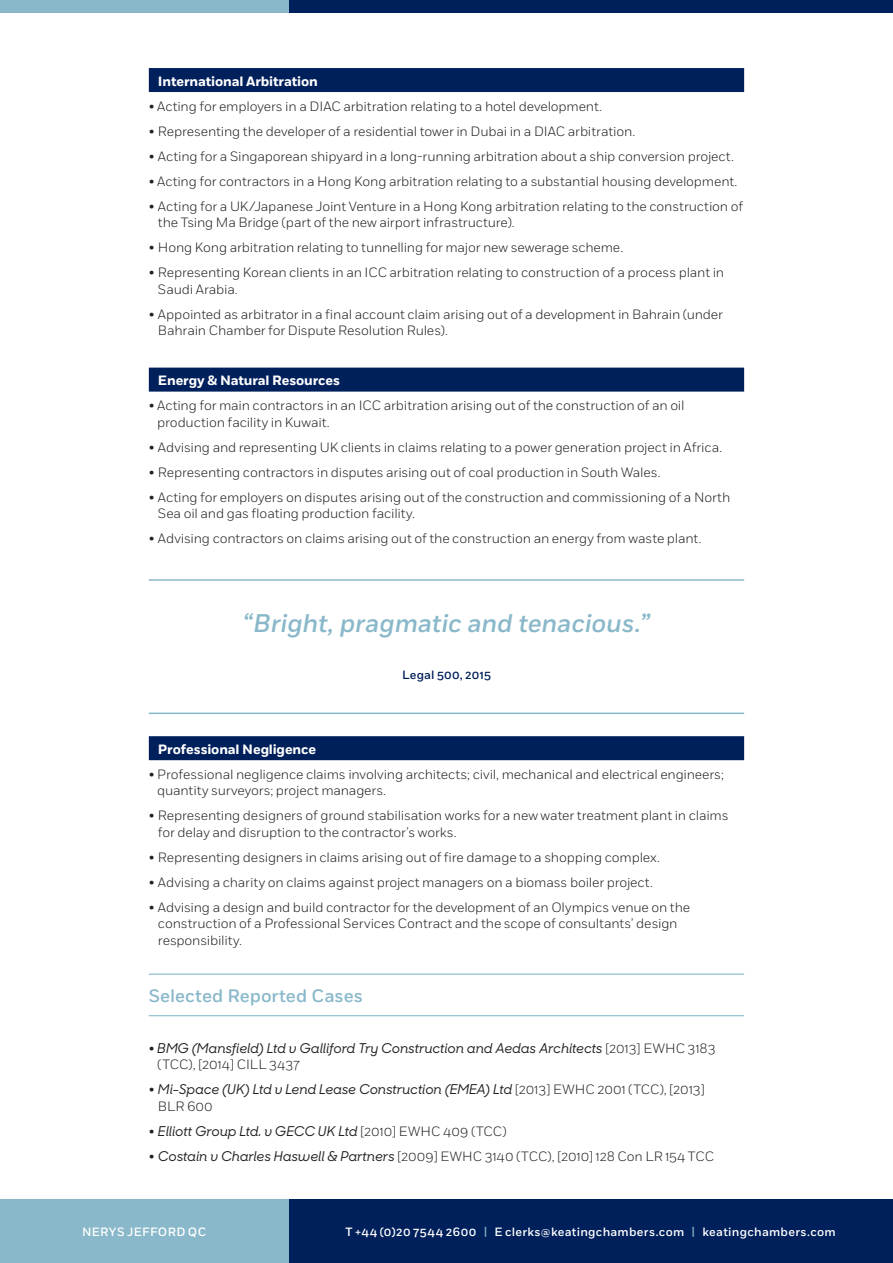
<style>
.page{position:relative;width:893px;height:1263px;background:#fff}
.page>*{position:absolute;margin:0;border:0;box-sizing:border-box;transform-origin:0 0}
.t1{font:italic 500 25.5px "Fort";letter-spacing:-.005em;color:#89b8ca}
.t2{font:500 18px "Fort";color:#89b8ca}
.t3{font:300 13.5px/16.5px "Fort";letter-spacing:-.01em;color:#231f20}
.t4{font:italic 500 13.5px/16.5px "Sharp Sans No 1";letter-spacing:-.01em;color:#231f20}
.t5{font:700 13.5px "Fort";letter-spacing:-.01em;color:#fff}
.t6{font:500 12px "Fort";letter-spacing:.025em;color:#fff}
.t7{font:500 12px "Fort";letter-spacing:.02em;color:#00205b}
.s1{font-family:"Fort";font-weight:300;font-style:normal}
.s2{font-family:"Sharp Sans No 1";font-weight:500;font-style:italic}
.s3{color:#89b8ca}
</style>
<div class="page">
<div style="left:288px;top:1199px;width:605px;height:64px;background:#00205b"></div>
<div style="left:0;top:1199px;width:288px;height:64px;background:#89b8ca"></div>
<div style="left:289px;top:0;width:604px;height:13px;background:#00205b"></div>
<div style="left:0;top:0;width:289px;height:13px;background:#89b8ca"></div>
<div style="left:149px;top:68px;width:595px;height:24px;background:#00205b"></div>
<div style="left:149px;top:368px;width:595px;height:24px;background:#00205b"></div>
<hr style="left:149px;top:579px;width:595px;height:2px;background:#89b8ca">
<hr style="left:149px;top:713px;width:595px;height:1px;background:#89b8ca">
<div style="left:149px;top:736px;width:595px;height:24px;background:#00205b"></div>
<hr style="left:149px;top:974px;width:595px;height:1px;background:#89b8ca">
<hr style="left:149px;top:1015px;width:595px;height:1px;background:#89b8ca">
<p class="t5" style="left:158px;top:73px;width:161px">International Arbitration</p>
<p class="t3" style="left:149px;top:98px;width:455px">• Acting for employers in a DIAC arbitration relating to a hotel development.</p>
<p class="t3" style="left:149px;top:123px;width:488px">• Representing the developer of a residential tower in Dubai in a DIAC arbitration.</p>
<p class="t3" style="left:149px;top:148px;width:587px">• Acting for a Singaporean shipyard in a long-running arbitration about a ship conversion project.</p>
<p class="t3" style="left:149px;top:173px;width:590px">• Acting for contractors in a Hong Kong arbitration relating to a substantial housing development.</p>
<p class="t3" style="left:158px;top:198px;width:587px;text-indent:-9px">• Acting for a UK/Japanese Joint Venture in a Hong Kong arbitration relating to the construction of the Tsing Ma Bridge (part of the new airport infrastructure).</p>
<p class="t3" style="left:149px;top:239px;width:476px">• Hong Kong arbitration relating to tunnelling for major new sewerage scheme.</p>
<p class="t3" style="left:158px;top:264px;width:568px;text-indent:-9px">• Representing Korean clients in an ICC arbitration relating to construction of a process plant in<br>Saudi Arabia.</p>
<p class="t3" style="left:158px;top:306px;width:566px;text-indent:-9px">• Appointed as arbitrator in a final account claim arising out of a development in Bahrain (under<br>Bahrain Chamber for Dispute Resolution Rules).</p>
<p class="t5" style="left:158px;top:372px;width:184px">Energy &amp; Natural Resources</p>
<p class="t3" style="left:157px;top:397px;width:529px;text-indent:-8px">• Acting for main contractors in an ICC arbitration arising out of the construction of an oil production facility in Kuwait.</p>
<p class="t3" style="left:149px;top:439px;width:575px">• Advising and representing UK clients in claims relating to a power generation project in Africa.</p>
<p class="t3" style="left:149px;top:464px;width:513px">• Representing contractors in disputes arising out of coal production in South Wales.</p>
<p class="t3" style="left:158px;top:489px;width:574px;text-indent:-9px">• Acting for employers on disputes arising out of the construction and commissioning of a North<br>Sea oil and gas floating production facility.</p>
<p class="t3" style="left:149px;top:530px;width:554px">• Advising contractors on claims arising out of the construction an energy from waste plant.</p>
<p class="t1" style="left:243px;top:607px;width:409px">“Bright, pragmatic and tenacious.”</p>
<p class="t7" style="left:402px;top:667px;width:90px">Legal 500, 2015</p>
<p class="t5" style="left:158px;top:741px;width:160px">Professional Negligence</p>
<p class="t3" style="left:157px;top:766px;width:568px;text-indent:-8px">• Professional negligence claims involving architects; civil, mechanical and electrical engineers; quantity surveyors; project managers.</p>
<p class="t3" style="left:158px;top:807px;width:572px;text-indent:-9px">• Representing designers of ground stabilisation works for a new water treatment plant in claims for delay and disruption to the contractor’s works.</p>
<p class="t3" style="left:149px;top:849px;width:513px">• Representing designers in claims arising out of fire damage to a shopping complex.</p>
<p class="t3" style="left:149px;top:874px;width:506px">• Advising a charity on claims against project managers on a biomass boiler project.</p>
<p class="t3" style="left:158px;top:899px;width:534px;text-indent:-9px">• Advising a design and build contractor for the development of an Olympics venue on the construction of a Professional Services Contract and the scope of consultants’ design responsibility.</p>
<p class="t2" style="left:149px;top:985px;width:216px">Selected Reported Cases</p>
<p class="t4" style="left:157px;top:1040px;width:560px;text-indent:-8px"><span class="s1">•</span> BMG (Mansfield) Ltd v Galliford Try Construction and Aedas Architects <span class="s1">[2013] EWHC 3183 (TCC), [2014] CILL 3437</span></p>
<p class="t4" style="left:158px;top:1082px;width:549px;text-indent:-9px"><span class="s1">•</span> Mi-Space (UK) Ltd v Lend Lease Construction (EMEA) Ltd <span class="s1">[2013] EWHC 2001 (TCC), [2013]<br>BLR 600</span></p>
<p class="t4" style="left:149px;top:1123px;width:359px"><span class="s1">•</span> Elliott Group Ltd. v GECC UK Ltd <span class="s1">[2010] EWHC 409 (TCC)</span></p>
<p class="t3" style="left:149px;top:1148px;width:567px">• <span class="s2">Costain v Charles Haswell &amp; Partners</span> [2009] EWHC 3140 (TCC), [2010] 128 Con LR 154 TCC</p>
<p class="t6" style="left:82px;top:1224px;width:126px">NERYS JEFFORD QC</p>
<p class="t6" style="left:345px;top:1224px;width:492px">T +44 (0)20 7544 2600 <span class="s3">|</span> E clerks@keatingchambers.com <span class="s3">|</span> keatingchambers.com</p>
</div>
